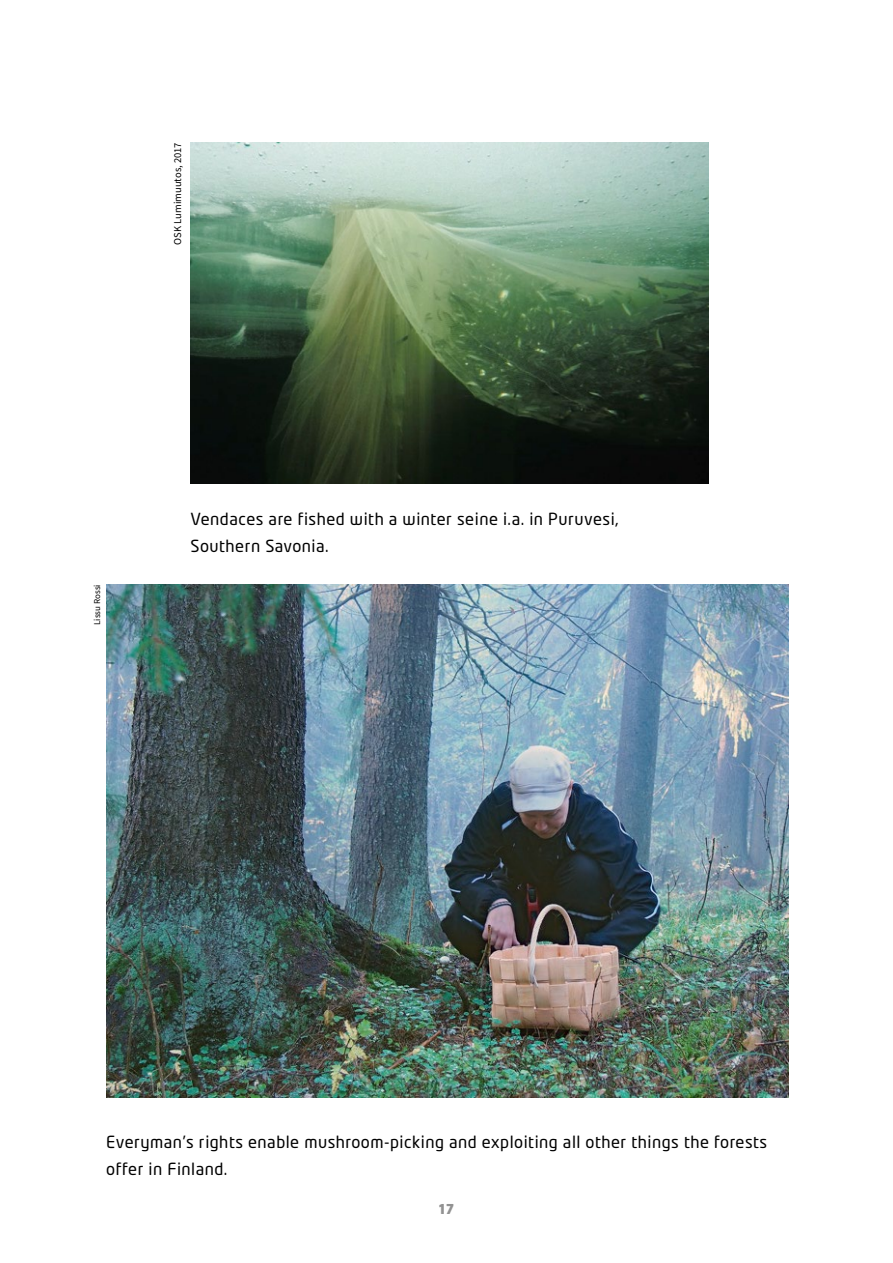
<style>
.page{position:relative;width:893px;height:1263px;background:#fff}
.page>*{position:absolute;margin:0;border:0;box-sizing:border-box;transform-origin:0 0}
.t1{font:16.5px/27px "Neo Tech Pro";letter-spacing:.03em;color:#000}
.t2{font:900 13.5px "Neo Tech Pro";color:#929292}
.t3{font:10.5px "Source Sans Pro";color:#000}
.t4{font:9px "Source Sans Pro";color:#000}
</style>
<div class="page">
<img style="left:190px;top:142px;width:518px;height:341px">
<img style="left:106px;top:584px;width:682px;height:513px">
<p class="t3" style="left:171px;top:244px;width:104px;rotate:-90deg">OSK Lumimuutos, 2017</p>
<p class="t4" style="left:92px;top:625px;width:42px;rotate:-90deg">Lissu Rossi</p>
<p class="t1" style="left:190px;top:505px;width:430px">Vendaces are fished with a winter seine i.a. in Puruvesi,<br>Southern Savonia.</p>
<p class="t1" style="left:106px;top:1128px;width:662px">Everyman’s rights enable mushroom-picking and exploiting all other things the forests offer in Finland.</p>
<p class="t2" style="left:439px;top:1200px;width:17px">17</p>
</div>
